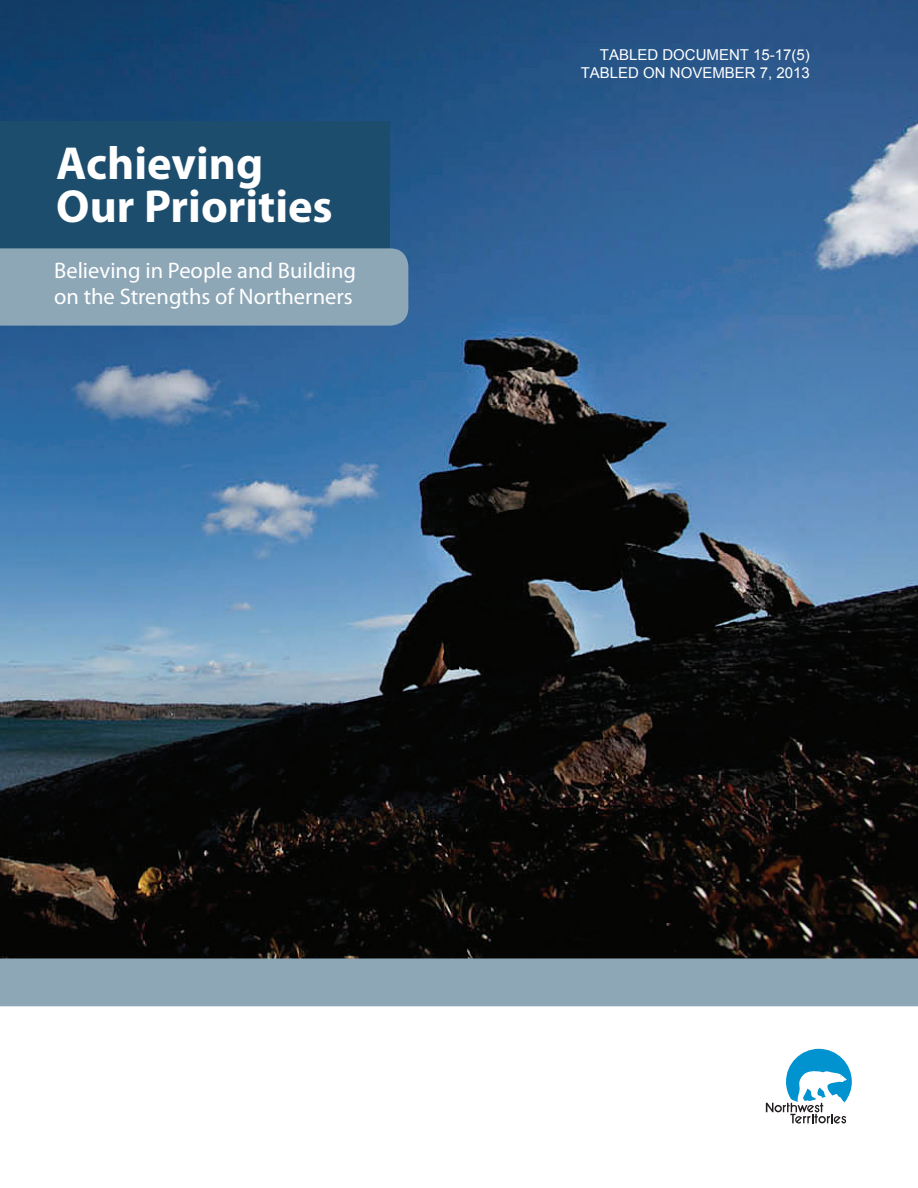
<style>
.page{position:relative;width:918px;height:1188px;background:#fff}
.page>*{position:absolute;margin:0;border:0;box-sizing:border-box;transform-origin:0 0}
.t1{font:700 46.5px "Myriad Pro";color:#fff}
.t2{font:22.5px/25.5px "Myriad Pro";color:#fff}
.t3{font:15px/18px "Arial";color:#fff;text-align:right}
</style>
<div class="page">
<img style="left:0;top:0;width:918px;height:958px">
<div style="left:0;top:122px;width:390px;height:128px;background:#1d4d6d"></div>
<div style="left:0;top:248px;width:408px;height:78px;background:#8da7b7"></div>
<div style="left:0;top:958px;width:918px;height:48px;background:#8da7b7"></div>
<svg style="left:766px;top:1049px;width:86px;height:75px"></svg>
<h1 class="t1" style="left:56px;top:133px;width:208px">Achieving</h1>
<h1 class="t1" style="left:56px;top:176px;width:278px">Our Priorities</h1>
<h1 class="t2" style="left:54px;top:258px;width:304px">Believing in People and Building on the Strengths of Northerners</h1>
<p class="t3" style="left:581px;top:46px;width:231px">TABLED DOCUMENT 15-17(5)<br>TABLED ON NOVEMBER 7, 2013</p>
</div>
